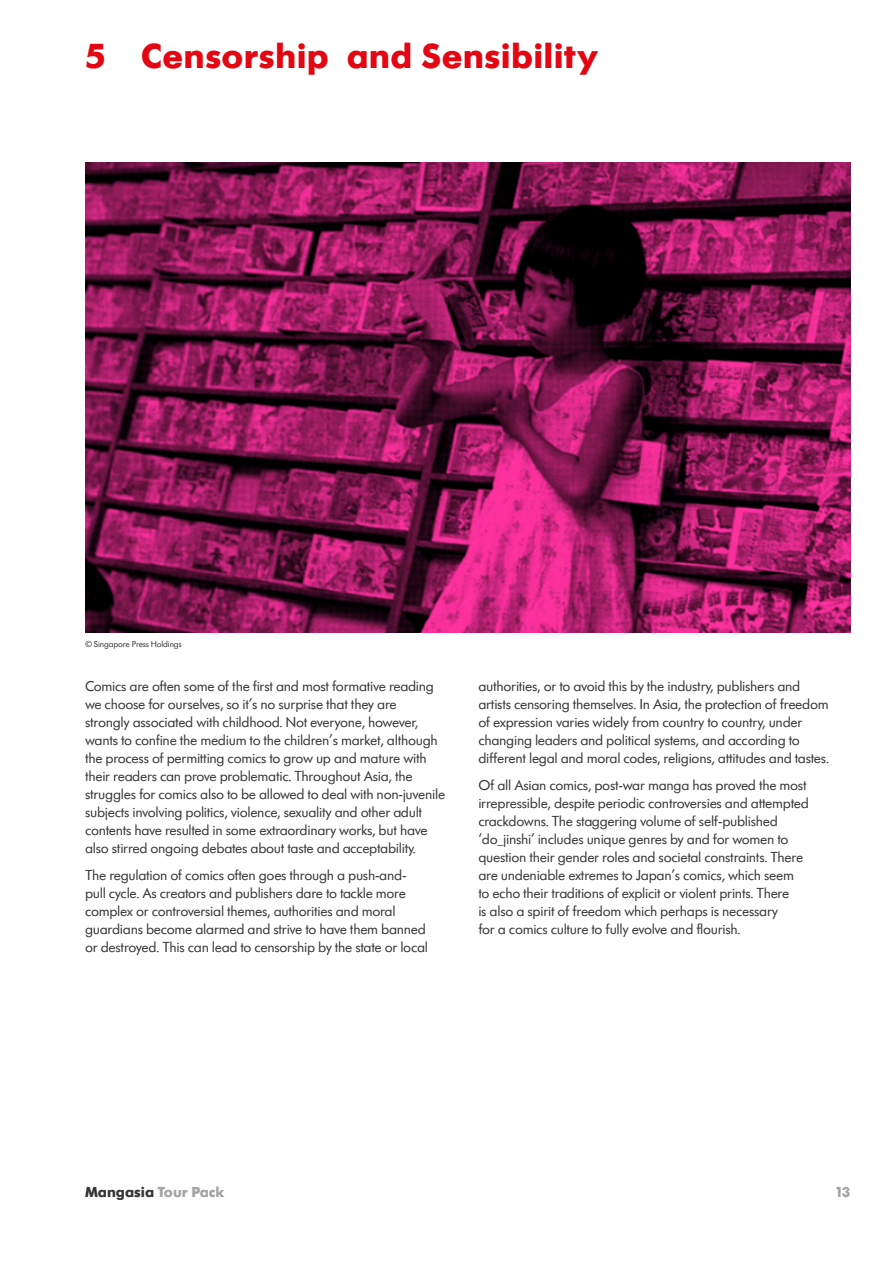
<style>
.page{position:relative;width:893px;height:1263px;background:#fff}
.page>*{position:absolute;margin:0;border:0;box-sizing:border-box;transform-origin:0 0}
.t1{font:700 36px "Futura SB";letter-spacing:.01em;color:#e30613}
.t2{font:15px/18px "Futura SB";letter-spacing:-.02em;color:#353535}
.t3{font:700 15px "Futura SB";color:#353535}
.t4{font:700 15px "Futura SB";color:#a5a4a4}
.t5{font:9px "Futura SB";letter-spacing:-.02em;color:#353535}
.s1{color:#a5a4a4}
</style>
<div class="page">
<img style="left:85px;top:163px;width:765px;height:469px">
<h1 class="t1" style="left:85px;top:36px;width:514px">5 Censorship and Sensibility</h1>
<p class="t5" style="left:85px;top:639px;width:98px">© Singapore Press Holdings</p>
<p class="t2" style="left:85px;top:678px;width:362px">Comics are often some of the first and most formative reading we choose for ourselves, so it’s no surprise that they are<br>strongly associated with childhood. Not everyone, however, wants to confine the medium to the children’s market, although the process of permitting comics to grow up and mature with their readers can prove problematic. Throughout Asia, the struggles for comics also to be allowed to deal with non-juvenile subjects involving politics, violence, sexuality and other adult contents have resulted in some extraordinary works, but have also stirred ongoing debates about taste and acceptability.</p>
<p class="t2" style="left:85px;top:866px;width:345px">The regulation of comics often goes through a push-and&shy;pull cycle. As creators and publishers dare to tackle more complex or controversial themes, authorities and moral guardians become alarmed and strive to have them banned or destroyed. This can lead to censorship by the state or local</p>
<p class="t2" style="left:478px;top:678px;width:352px">authorities, or to avoid this by the industry, publishers and artists censoring themselves. In Asia, the protection of freedom of expression varies widely from country to country, under changing leaders and political systems, and according to different legal and moral codes, religions, attitudes and tastes.</p>
<p class="t2" style="left:478px;top:776px;width:332px">Of all Asian comics, post-war manga has proved the most irrepressible, despite periodic controversies and attempted crackdowns. The staggering volume of self-published ‘do_jinshi’ includes unique genres by and for women to question their gender roles and societal constraints. There are undeniable extremes to Japan’s comics, which seem to echo their traditions of explicit or violent prints. There<br>is also a spirit of freedom which perhaps is necessary<br>for a comics culture to fully evolve and flourish.</p>
<p class="t3" style="left:85px;top:1183px;width:141px">Mangasia <span class="s1">Tour Pack</span></p>
<p class="t4" style="left:835px;top:1183px;width:17px">13</p>
</div>
